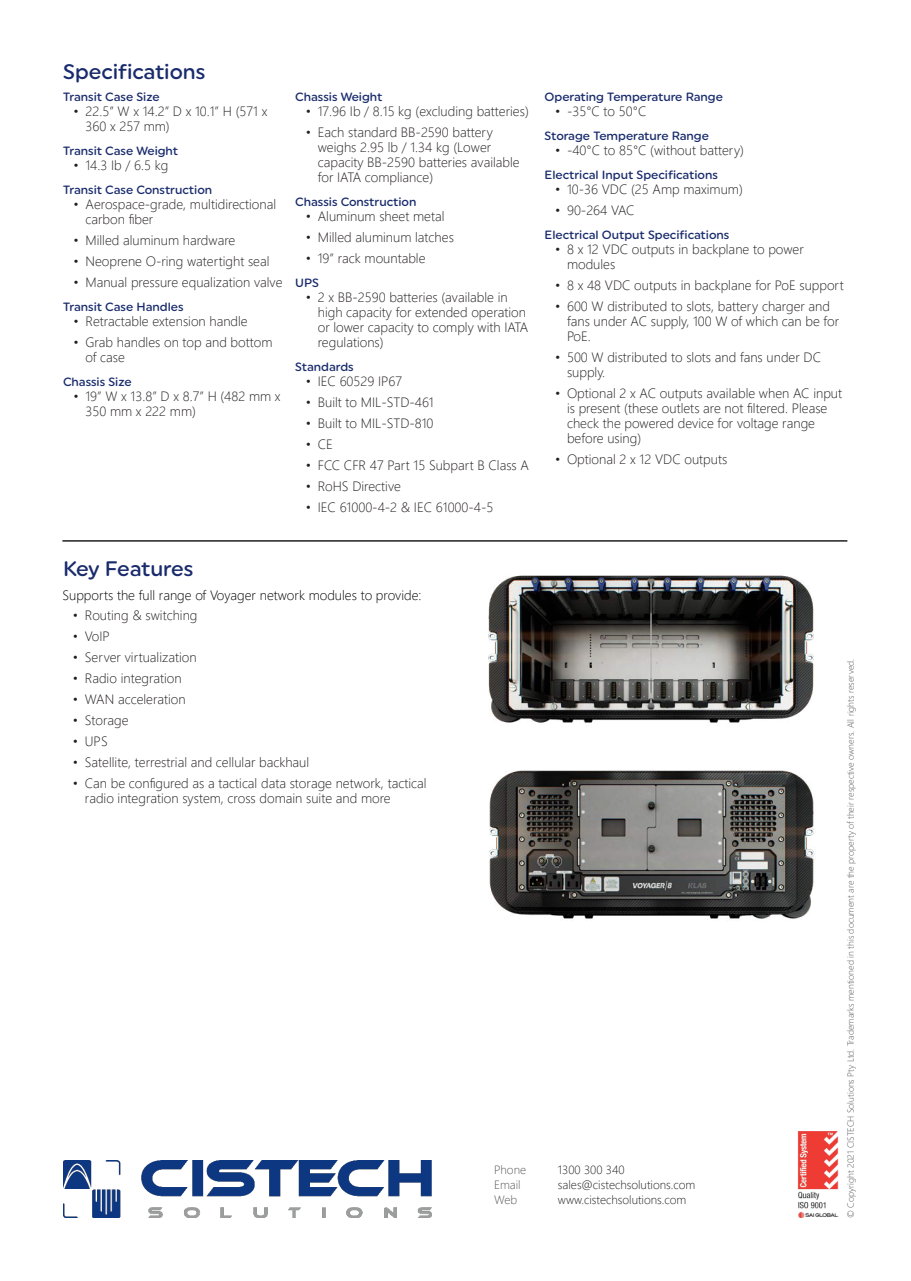
<style>
.page{position:relative;width:911px;height:1281px;background:#fff}
.page>*{position:absolute;margin:0;border:0;box-sizing:border-box;transform-origin:0 0}
.Second_Page_Heading{font:500 21px "Uniform Rounded";color:#192b6c}
.t1{font:300 13.5px/15px "Segoe UI";color:#231f20}
.t2{font:300 13.5px "Segoe UI";color:#000}
.Second_Page_Bold{font:500 12px "Uniform Rounded";color:#192b6c}
.t3{font:300 12px "Segoe UI";color:#231f20}
.t4{font:300 12px "Segoe UI";color:#57585a}
.t5{font:300 9px "Segoe UI";color:#57585a}
</style>
<div class="page">
<img style="left:489px;top:770px;width:327px;height:149px">
<img style="left:488px;top:575px;width:326px;height:148px">
<img style="left:63px;top:1160px;width:369px;height:58px">
<img style="left:797px;top:1131px;width:42px;height:87px">
<hr style="left:62px;top:540px;width:785px;height:2px;background:#231f20">
<p class="Second_Page_Heading" style="left:63px;top:59px;width:144px">Specifications</p>
<p class="Second_Page_Bold" style="left:63px;top:90px;width:98px">Transit Case Size</p>
<p class="t1" style="left:86px;top:103px;width:183px;text-indent:-12px">• 22.5” W x 14.2” D x 10.1” H (571 x<br>360 x 257 mm)</p>
<p class="Second_Page_Bold" style="left:63px;top:144px;width:117px">Transit Case Weight</p>
<p class="t1" style="left:74px;top:157px;width:96px">• 14.3 Ib / 6.5 kg</p>
<p class="Second_Page_Bold" style="left:63px;top:183px;width:151px">Transit Case Construction</p>
<p class="t1" style="left:86px;top:196px;width:192px;text-indent:-12px">• Aerospace-grade, multidirectional carbon fiber</p>
<p class="t1" style="left:74px;top:232px;width:163px">• Milled aluminum hardware</p>
<p class="t1" style="left:74px;top:253px;width:198px">• Neoprene O-ring watertight seal</p>
<p class="t1" style="left:74px;top:274px;width:210px">• Manual pressure equalization valve</p>
<p class="Second_Page_Bold" style="left:63px;top:300px;width:122px">Transit Case Handles</p>
<p class="t1" style="left:74px;top:313px;width:176px">• Retractable extension handle</p>
<p class="t1" style="left:86px;top:334px;width:188px;text-indent:-12px">• Grab handles on top and bottom of case</p>
<p class="Second_Page_Bold" style="left:63px;top:375px;width:70px">Chassis Size</p>
<p class="t1" style="left:86px;top:388px;width:197px;text-indent:-12px">• 19” W x 13.8” D x 8.7” H (482 mm x<br>350 mm x 222 mm)</p>
<p class="Second_Page_Bold" style="left:295px;top:90px;width:89px">Chassis Weight</p>
<p class="t1" style="left:306px;top:103px;width:225px">• 17.96 Ib / 8.15 kg (excluding batteries)</p>
<p class="t1" style="left:318px;top:124px;width:203px;text-indent:-12px">• Each standard BB-2590 battery weighs 2.95 lb / 1.34 kg (Lower capacity BB-2590 batteries available for IATA compliance)</p>
<p class="Second_Page_Bold" style="left:295px;top:195px;width:123px">Chassis Construction</p>
<p class="t1" style="left:306px;top:208px;width:140px">• Aluminum sheet metal</p>
<p class="t1" style="left:306px;top:229px;width:150px">• Milled aluminum latches</p>
<p class="t1" style="left:306px;top:250px;width:121px">• 19” rack mountable</p>
<p class="Second_Page_Bold" style="left:295px;top:276px;width:25px">UPS</p>
<p class="t1" style="left:318px;top:289px;width:212px;text-indent:-12px">• 2 x BB-2590 batteries (available in high capacity for extended operation or lower capacity to comply with IATA regulations)</p>
<p class="Second_Page_Bold" style="left:295px;top:360px;width:60px">Standards</p>
<p class="t1" style="left:306px;top:373px;width:98px">• IEC 60529 IP67</p>
<p class="t1" style="left:306px;top:394px;width:129px">• Built to MIL-STD-461</p>
<p class="t1" style="left:306px;top:415px;width:129px">• Built to MIL-STD-810</p>
<p class="t1" style="left:306px;top:436px;width:29px">• CE</p>
<p class="t1" style="left:306px;top:457px;width:225px">• FCC CFR 47 Part 15 Subpart B Class A</p>
<p class="t1" style="left:306px;top:478px;width:97px">• RoHS Directive</p>
<p class="t1" style="left:306px;top:499px;width:189px">• IEC 61000-4-2 &amp; IEC 61000-4-5</p>
<p class="Second_Page_Bold" style="left:544px;top:90px;width:180px">Operating Temperature Range</p>
<p class="t1" style="left:555px;top:103px;width:93px">• -35°C to 50°C</p>
<p class="Second_Page_Bold" style="left:544px;top:129px;width:166px">Storage Temperature Range</p>
<p class="t1" style="left:555px;top:142px;width:190px">• -40°C to 85°C (without battery)</p>
<p class="Second_Page_Bold" style="left:544px;top:168px;width:175px">Electrical Input Specifications</p>
<p class="t1" style="left:555px;top:181px;width:189px">• 10-36 VDC (25 Amp maximum)</p>
<p class="t1" style="left:555px;top:202px;width:81px">• 90-264 VAC</p>
<p class="Second_Page_Bold" style="left:544px;top:228px;width:186px">Electrical Output Specifications</p>
<p class="t1" style="left:567px;top:241px;width:238px;text-indent:-12px">• 8 x 12 VDC outputs in backplane to power modules</p>
<p class="t1" style="left:555px;top:277px;width:290px">• 8 x 48 VDC outputs in backplane for PoE support</p>
<p class="t1" style="left:567px;top:298px;width:274px;text-indent:-12px">• 600 W distributed to slots, battery charger and fans under AC supply, 100 W of which can be for<br>PoE.</p>
<p class="t1" style="left:567px;top:349px;width:255px;text-indent:-12px">• 500 W distributed to slots and fans under DC supply.</p>
<p class="t1" style="left:567px;top:385px;width:277px;text-indent:-12px">• Optional 2 x AC outputs available when AC input is present (these outlets are not filtered. Please check the powered device for voltage range before using)</p>
<p class="t1" style="left:555px;top:451px;width:174px">• Optional 2 x 12 VDC outputs</p>
<p class="Second_Page_Heading" style="left:63px;top:556px;width:132px">Key Features</p>
<p class="t1" style="left:73px;top:606px;width:126px">• Routing &amp; switching</p>
<p class="t1" style="left:73px;top:627px;width:38px">• VoIP</p>
<p class="t1" style="left:73px;top:648px;width:125px">• Server virtualization</p>
<p class="t1" style="left:73px;top:669px;width:110px">• Radio integration</p>
<p class="t1" style="left:73px;top:690px;width:114px">• WAN acceleration</p>
<p class="t1" style="left:73px;top:711px;width:57px">• Storage</p>
<p class="t1" style="left:73px;top:732px;width:36px">• UPS</p>
<p class="t1" style="left:73px;top:753px;width:238px">• Satellite, terrestrial and cellular backhaul</p>
<p class="t1" style="left:85px;top:774px;width:343px;text-indent:-12px">• Can be configured as a tactical data storage network, tactical radio integration system, cross domain suite and more</p>
<p class="t2" style="left:62px;top:583px;width:361px">Supports the full range of Voyager network modules to provide:</p>
<p class="t4" style="left:494px;top:1158px;width:34px">Phone</p>
<p class="t3" style="left:558px;top:1158px;width:68px">1300 300 340</p>
<p class="t4" style="left:494px;top:1173px;width:28px">Email</p>
<p class="t3" style="left:558px;top:1173px;width:139px">sales@cistechsolutions.com</p>
<p class="t4" style="left:494px;top:1188px;width:25px">Web</p>
<p class="t3" style="left:558px;top:1188px;width:130px">www.cistechsolutions.com</p>
<p class="t5" style="left:842px;top:1218px;width:561px;rotate:-90deg">© Copyright 2021 CISTECH Solutions Pty Ltd. Trademarks mentioned in this document are the property of their respective owners. All rights reserved.</p>
</div>
